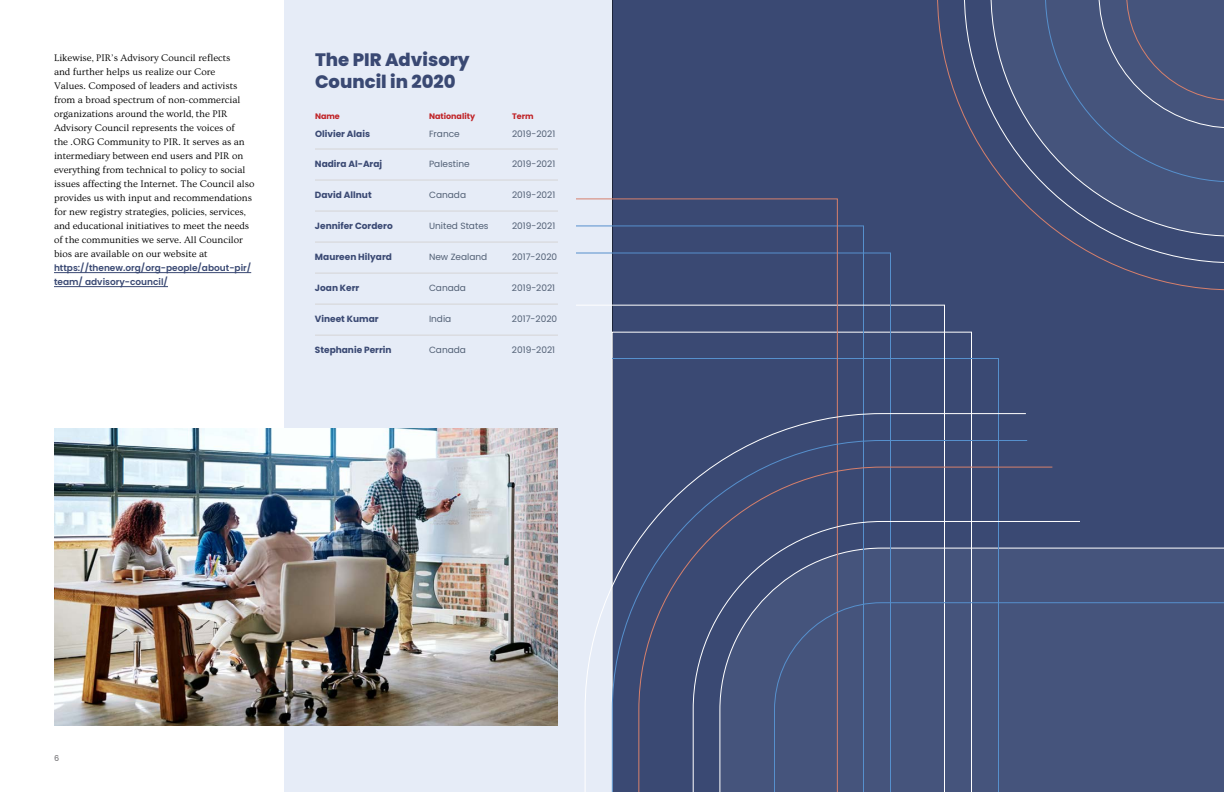
<style>
.page{position:relative;width:1224px;height:792px;background:#fff}
.page>*{position:absolute;margin:0;border:0;box-sizing:border-box;transform-origin:0 0}
.t1{font:800 18px/22px "Poppins";color:#3a4973}
.t2{font:10px/14px "Ovo";color:#000}
.t3{font:9px "Poppins";color:#526075}
.t4{font:700 9px "Poppins";color:#3a4973}
.t5{font:600 9px/14px "Poppins";color:#3a4973}
.t6{font:700 8px "Poppins";color:#c02327}
.t7{font:500 8px "Poppins";color:#7e7d80}
</style>
<div class="page">
<div style="left:612px;top:0;width:612px;height:546px;background:#3a4973"></div>
<div style="left:1081px;top:546px;width:143px;height:56px;background:#45547c"></div>
<div style="left:284px;top:0;width:328px;height:792px;background:#e6ecf7"></div>
<hr style="left:54px;top:272px;width:197px;height:1px;background:#3a4973">
<hr style="left:54px;top:286px;width:114px;height:1px;background:#3a4973">
<hr style="left:315px;top:149px;width:114px;height:1px;background:#d5d4d5">
<hr style="left:429px;top:149px;width:83px;height:1px;background:#d5d4d5">
<hr style="left:512px;top:149px;width:46px;height:1px;background:#d5d4d5">
<hr style="left:315px;top:180px;width:114px;height:1px;background:#d5d4d5">
<hr style="left:429px;top:180px;width:83px;height:1px;background:#d5d4d5">
<hr style="left:512px;top:180px;width:46px;height:1px;background:#d5d4d5">
<hr style="left:315px;top:211px;width:114px;height:1px;background:#d5d4d5">
<hr style="left:429px;top:211px;width:83px;height:1px;background:#d5d4d5">
<hr style="left:512px;top:211px;width:46px;height:1px;background:#d5d4d5">
<hr style="left:315px;top:242px;width:114px;height:1px;background:#d5d4d5">
<hr style="left:429px;top:242px;width:83px;height:1px;background:#d5d4d5">
<hr style="left:512px;top:242px;width:46px;height:1px;background:#d5d4d5">
<hr style="left:315px;top:273px;width:114px;height:1px;background:#d5d4d5">
<hr style="left:429px;top:273px;width:83px;height:1px;background:#d5d4d5">
<hr style="left:512px;top:273px;width:46px;height:1px;background:#d5d4d5">
<hr style="left:315px;top:304px;width:114px;height:1px;background:#d5d4d5">
<hr style="left:429px;top:304px;width:83px;height:1px;background:#d5d4d5">
<hr style="left:512px;top:304px;width:46px;height:1px;background:#d5d4d5">
<hr style="left:315px;top:335px;width:114px;height:1px;background:#d5d4d5">
<hr style="left:429px;top:335px;width:83px;height:1px;background:#d5d4d5">
<hr style="left:512px;top:335px;width:46px;height:1px;background:#d5d4d5">
<img style="left:54px;top:429px;width:504px;height:297px">
<div style="left:892px;top:304px;width:54px;height:109px;background:#3a4973"></div>
<svg style="left:838px;top:252px;width:54px;height:161px;background:#3d4e79"></svg>
<svg style="left:576px;top:198px;width:262px;height:215px;background:#546187"></svg>
<div style="left:1081px;top:602px;width:143px;height:190px;background:#45547c"></div>
<svg style="left:1053px;top:520px;width:28px;height:272px;background:#45547c"></svg>
<svg style="left:1028px;top:466px;width:25px;height:326px;background:#43527a"></svg>
<svg style="left:585px;top:413px;width:442px;height:379px"></svg>
<svg style="left:936px;top:0;width:288px;height:291px;background:#435179"></svg>
<svg style="left:611px;top:439px;width:417px;height:353px;background:#46557d"></svg>
<p class="t2" style="left:54px;top:51px;width:202px">Likewise, PIR’s Advisory Council reflects<br>and further helps us realize our Core<br>Values. Composed of leaders and activists from a broad spectrum of non-commercial organizations around the world, the PIR Advisory Council represents the voices of<br>the .ORG Community to PIR. It serves as an intermediary between end users and PIR on everything from technical to policy to social issues affecting the Internet. The Council also provides us with input and recommendations for new registry strategies, policies, services, and educational initiatives to meet the needs of the communities we serve. All Councilor bios are available on our website at</p>
<p class="t5" style="left:54px;top:261px;width:199px">https://thenew.org/org-people/about-pir/ team/ advisory-council/</p>
<h1 class="t1" style="left:315px;top:49px;width:156px">The PIR Advisory<br>Council in 2020</h1>
<p class="t6" style="left:315px;top:111px;width:26px">Name</p>
<p class="t6" style="left:429px;top:111px;width:47px">Nationality</p>
<p class="t6" style="left:512px;top:111px;width:23px">Term</p>
<p class="t4" style="left:315px;top:129px;width:57px">Olivier Alais</p>
<p class="t3" style="left:429px;top:129px;width:32px">France</p>
<p class="t3" style="left:512px;top:129px;width:45px">2019-2021</p>
<p class="t4" style="left:315px;top:159px;width:69px">Nadira Al-Araj</p>
<p class="t3" style="left:429px;top:159px;width:42px">Palestine</p>
<p class="t3" style="left:512px;top:159px;width:45px">2019-2021</p>
<p class="t4" style="left:315px;top:190px;width:58px">David Allnut</p>
<p class="t3" style="left:429px;top:190px;width:39px">Canada</p>
<p class="t3" style="left:512px;top:190px;width:45px">2019-2021</p>
<p class="t4" style="left:315px;top:221px;width:79px">Jennifer Cordero</p>
<p class="t3" style="left:429px;top:221px;width:61px">United States</p>
<p class="t3" style="left:512px;top:221px;width:45px">2019-2021</p>
<p class="t4" style="left:315px;top:252px;width:79px">Maureen Hilyard</p>
<p class="t3" style="left:429px;top:252px;width:60px">New Zealand</p>
<p class="t3" style="left:512px;top:252px;width:47px">2017-2020</p>
<p class="t4" style="left:315px;top:283px;width:46px">Joan Kerr</p>
<p class="t3" style="left:429px;top:283px;width:39px">Canada</p>
<p class="t3" style="left:512px;top:283px;width:45px">2019-2021</p>
<p class="t4" style="left:315px;top:314px;width:65px">Vineet Kumar</p>
<p class="t3" style="left:429px;top:314px;width:24px">India</p>
<p class="t3" style="left:512px;top:314px;width:47px">2017-2020</p>
<p class="t4" style="left:315px;top:345px;width:78px">Stephanie Perrin</p>
<p class="t3" style="left:429px;top:345px;width:39px">Canada</p>
<p class="t3" style="left:512px;top:345px;width:45px">2019-2021</p>
<p class="t7" style="left:54px;top:754px;width:7px">6</p>
</div>
